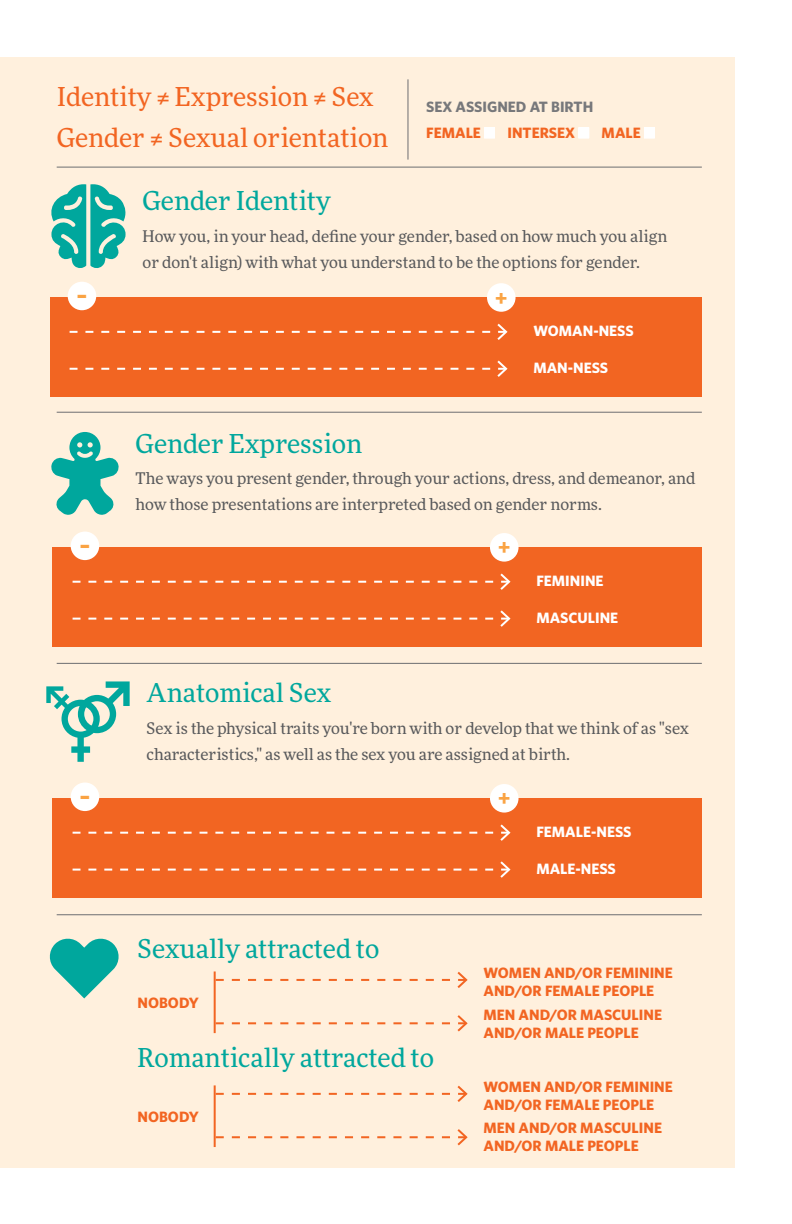
<style>
.page{position:relative;width:792px;height:1224px;background:#fff}
.page>*{position:absolute;margin:0;border:0;box-sizing:border-box;transform-origin:0 0}
.t1{font:26px "More Pro";color:#00a79d}
.t2{font:26px/41.6px "More Pro";color:#f26522}
.t3{font:700 22.6px "Whitney HTF";color:#faa343}
.t4{font:16px/26px "More Pro";color:#58595b}
.t5{font:700 15px/18px "Whitney HTF";color:#f26522}
.t6{font:700 15px "Whitney HTF";color:#fff}
.t7{font:700 15px "Whitney HTF";color:#77787b}
</style>
<div class="page">
<div style="left:0;top:57px;width:735px;height:1110px;background:#fff0dd"></div>
<svg style="left:51px;top:432px;width:68px;height:83px"></svg>
<svg style="left:49px;top:938px;width:70px;height:60px"></svg>
<svg style="left:46px;top:681px;width:84px;height:81px"></svg>
<svg style="left:51px;top:184px;width:75px;height:84px"></svg>
<hr style="left:57px;top:167px;width:645px;height:1px;background:#6d6e71">
<hr style="left:57px;top:412px;width:645px;height:1px;background:#6d6e71">
<hr style="left:57px;top:663px;width:645px;height:1px;background:#6d6e71">
<hr style="left:57px;top:914px;width:645px;height:1px;background:#6d6e71">
<div style="left:50px;top:297px;width:652px;height:100px;background:#f26522"></div>
<svg style="left:70px;top:323px;width:438px;height:17px"></svg>
<svg style="left:70px;top:360px;width:438px;height:17px"></svg>
<div style="left:68px;top:282px;width:28px;height:28px;background:#fff;border-radius:50%"></div>
<div style="left:487px;top:283px;width:29px;height:29px;background:#fff;border-radius:50%"></div>
<div style="left:53px;top:547px;width:649px;height:100px;background:#f26522"></div>
<svg style="left:73px;top:573px;width:438px;height:17px"></svg>
<svg style="left:73px;top:610px;width:438px;height:17px"></svg>
<div style="left:71px;top:532px;width:28px;height:28px;background:#fff;border-radius:50%"></div>
<div style="left:490px;top:533px;width:29px;height:29px;background:#fff;border-radius:50%"></div>
<div style="left:53px;top:798px;width:649px;height:100px;background:#f26522"></div>
<svg style="left:73px;top:824px;width:438px;height:17px"></svg>
<svg style="left:73px;top:861px;width:438px;height:17px"></svg>
<div style="left:71px;top:783px;width:28px;height:28px;background:#fff;border-radius:50%"></div>
<div style="left:490px;top:784px;width:29px;height:29px;background:#fff;border-radius:50%"></div>
<svg style="left:484px;top:127px;width:11px;height:12px"></svg>
<svg style="left:578px;top:127px;width:12px;height:12px"></svg>
<svg style="left:644px;top:127px;width:11px;height:12px"></svg>
<svg style="left:216px;top:971px;width:252px;height:17px"></svg>
<svg style="left:216px;top:1085px;width:252px;height:17px"></svg>
<svg style="left:216px;top:1015px;width:252px;height:17px"></svg>
<svg style="left:216px;top:1129px;width:252px;height:17px"></svg>
<hr style="left:214px;top:971px;width:2px;height:62px;background:#f26522">
<hr style="left:214px;top:1085px;width:2px;height:62px;background:#f26522">
<hr style="left:407px;top:79px;width:1px;height:81px;background:#6d6e71">
<h1 class="t2" style="left:57px;top:77px;width:333px">Identity ≠ Expression ≠ Sex<br>Gender ≠ Sexual orientation</h1>
<p class="t7" style="left:426px;top:101px;width:169px">SEX ASSIGNED AT BIRTH</p>
<p class="t5" style="left:426px;top:125px;width:56px">FEMALE</p>
<p class="t5" style="left:507px;top:125px;width:69px">INTERSEX</p>
<p class="t5" style="left:602px;top:125px;width:41px">MALE</p>
<h1 class="t1" style="left:143px;top:189px;width:190px">Gender Identity</h1>
<p class="t4" style="left:143px;top:224px;width:526px">How you, in your head, define your gender, based on how much you align or don't align) with what you understand to be the options for gender.</p>
<h2 class="t3" style="left:77px;top:287px;width:12px">–</h2>
<h2 class="t3" style="left:495px;top:289px;width:14px">+</h2>
<p class="t6" style="left:533px;top:325px;width:102px">WOMAN-NESS</p>
<p class="t6" style="left:533px;top:362px;width:76px">MAN-NESS</p>
<h1 class="t1" style="left:136px;top:432px;width:228px">Gender Expression</h1>
<p class="t4" style="left:136px;top:466px;width:561px">The ways you present gender, through your actions, dress, and demeanor, and how those presentations are interpreted based on gender norms.</p>
<h2 class="t3" style="left:80px;top:536px;width:12px">–</h2>
<h2 class="t3" style="left:498px;top:539px;width:14px">+</h2>
<p class="t6" style="left:536px;top:575px;width:69px">FEMININE</p>
<p class="t6" style="left:536px;top:612px;width:83px">MASCULINE</p>
<h1 class="t1" style="left:147px;top:682px;width:186px">Anatomical Sex</h1>
<p class="t4" style="left:147px;top:716px;width:544px">Sex is the physical traits you're born with or develop that we think of as "sex characteristics," as well as the sex you are assigned at birth.</p>
<h2 class="t3" style="left:80px;top:787px;width:12px">–</h2>
<h2 class="t3" style="left:498px;top:790px;width:14px">+</h2>
<h1 class="t1" style="left:138px;top:937px;width:243px">Sexually attracted to</h1>
<p class="t6" style="left:536px;top:826px;width:97px">FEMALE-NESS</p>
<p class="t6" style="left:536px;top:863px;width:81px">MALE-NESS</p>
<p class="t5" style="left:138px;top:995px;width:63px">NOBODY</p>
<h1 class="t1" style="left:138px;top:1046px;width:298px">Romantically attracted to</h1>
<p class="t5" style="left:138px;top:1109px;width:63px">NOBODY</p>
<p class="t5" style="left:483px;top:965px;width:191px">WOMEN AND/OR FEMININE<br>AND/OR FEMALE PEOPLE</p>
<p class="t5" style="left:483px;top:1006px;width:180px">MEN AND/OR MASCULINE<br>AND/OR MALE PEOPLE</p>
<p class="t5" style="left:483px;top:1079px;width:191px">WOMEN AND/OR FEMININE<br>AND/OR FEMALE PEOPLE</p>
<p class="t5" style="left:483px;top:1120px;width:180px">MEN AND/OR MASCULINE<br>AND/OR MALE PEOPLE</p>
</div>
